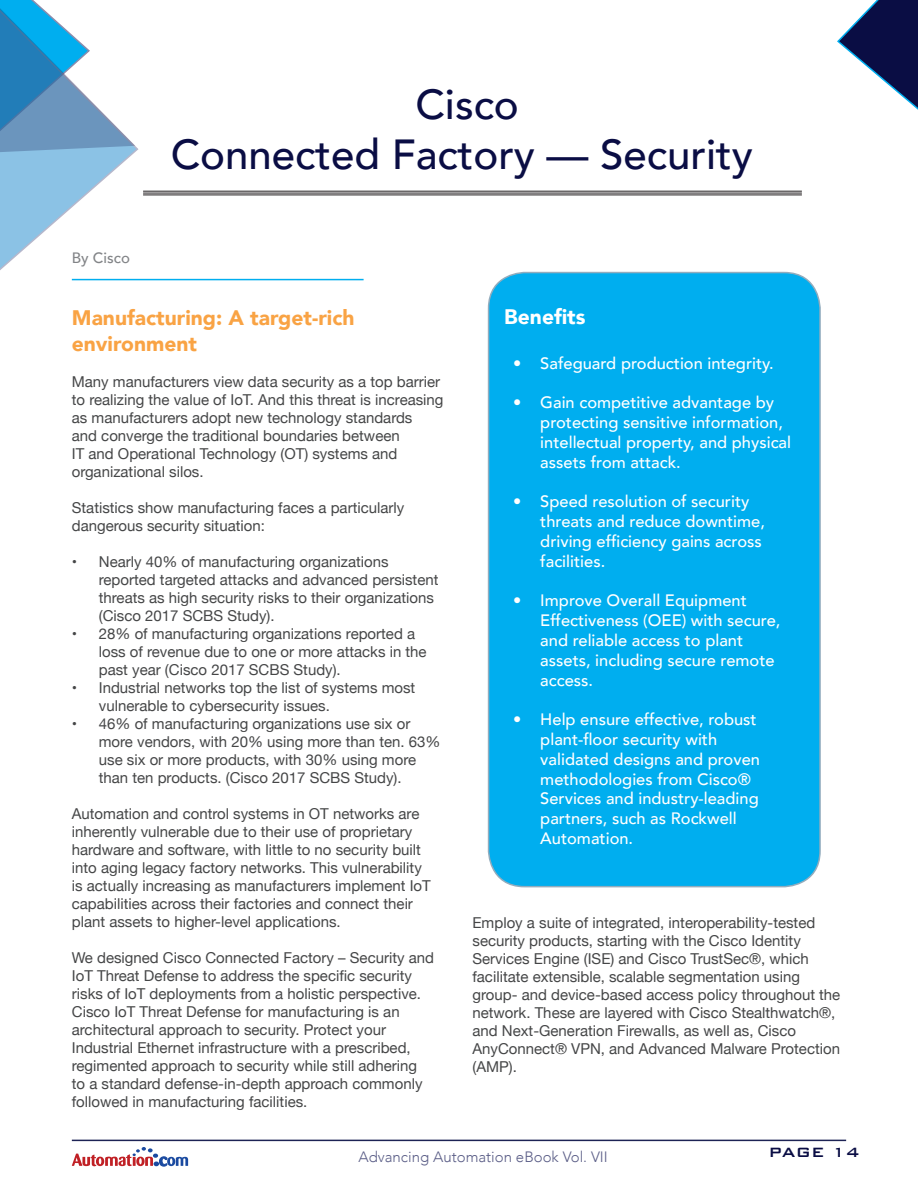
<style>
.page{position:relative;width:918px;height:1188px;background:#fff}
.page>*{position:absolute;margin:0;border:0;box-sizing:border-box;transform-origin:0 0}
.t1{font:500 42px "Avenir";color:#0a0d44}
.t2{font:900 21px/25.2px "Avenir";color:#f9a344}
.t3{font:900 21px "Avenir";color:#fff}
.t4{font:500 18px "Bank Gothic";color:#0a0d44}
.t5{font:500 16.5px/19.8px "Avenir";color:#fff}
.t6{font:15px/18px "Helvetica Neue";color:#454647}
.t7{font:300 15px "Avenir";color:#5b5e87}
.t8{font:500 15px "Avenir";color:#828487}
</style>
<div class="page">
<hr style="left:72px;top:279px;width:292px;height:1px;background:#00aeef">
<svg style="left:72px;top:1147px;width:116px;height:19px"></svg>
<hr style="left:72px;top:1140px;width:774px;height:1px;background:#1d2355">
<svg style="left:0;top:146px;width:140px;height:135px"></svg>
<svg style="left:0;top:0;width:135px;height:258px"></svg>
<hr style="left:143px;top:191px;width:659px;height:1px;background:#231f20">
<hr style="left:143px;top:193px;width:659px;height:1px;background:#231f20">
<hr style="left:143px;top:195px;width:659px;height:1px;background:#231f20">
<div style="left:489px;top:273px;width:331px;height:614px;background:#00aeef;border-radius:36px"></div>
<div style="left:488px;top:272px;width:333px;height:615px;border:2px solid #93acbd;border-radius:36px"></div>
<svg style="left:837px;top:0;width:81px;height:110px"></svg>
<p class="t8" style="left:72px;top:245px;width:60px">By Cisco</p>
<p class="t1" style="left:415px;top:68px;width:105px">Cisco</p>
<p class="t1" style="left:171px;top:118px;width:584px">Connected Factory — Security</p>
<p class="t2" style="left:72px;top:305px;width:284px">Manufacturing: A target-rich environment</p>
<p class="t6" style="left:72px;top:373px;width:373px">Many manufacturers view data security as a top barrier to realizing the value of IoT. And this threat is increasing as manufacturers adopt new technology standards<br>and converge the traditional boundaries between<br>IT and Operational Technology (OT) systems and organizational silos.</p>
<p class="t6" style="left:72px;top:499px;width:334px">Statistics show manufacturing faces a particularly dangerous security situation:</p>
<p class="t6" style="left:99px;top:553px;width:341px;text-indent:-27px">• Nearly 40% of manufacturing organizations reported targeted attacks and advanced persistent threats as high security risks to their organizations (Cisco 2017 SCBS Study).</p>
<p class="t6" style="left:99px;top:625px;width:329px;text-indent:-27px">• 28% of manufacturing organizations reported a loss of revenue due to one or more attacks in the past year (Cisco 2017 SCBS Study).</p>
<p class="t6" style="left:99px;top:679px;width:318px;text-indent:-27px">• Industrial networks top the list of systems most vulnerable to cybersecurity issues.</p>
<p class="t6" style="left:99px;top:715px;width:343px;text-indent:-27px">• 46% of manufacturing organizations use six or more vendors, with 20% using more than ten. 63% use six or more products, with 30% using more than ten products. (Cisco 2017 SCBS Study).</p>
<p class="t6" style="left:72px;top:805px;width:360px">Automation and control systems in OT networks are inherently vulnerable due to their use of proprietary hardware and software, with little to no security built into aging legacy factory networks. This vulnerability is actually increasing as manufacturers implement IoT capabilities across their factories and connect their plant assets to higher-level applications.</p>
<p class="t6" style="left:72px;top:949px;width:364px">We designed Cisco Connected Factory – Security and IoT Threat Defense to address the specific security risks of IoT deployments from a holistic perspective.<br>Cisco IoT Threat Defense for manufacturing is an architectural approach to security. Protect your Industrial Ethernet infrastructure with a prescribed, regimented approach to security while still adhering to a standard defense-in-depth approach commonly followed in manufacturing facilities.</p>
<p class="t3" style="left:504px;top:299px;width:83px">Benefits</p>
<p class="t5" style="left:513px;top:352px;width:262px">• Safeguard production integrity.</p>
<p class="t5" style="left:540px;top:392px;width:252px;text-indent:-27px">• Gain competitive advantage by protecting sensitive information, intellectual property, and physical assets from attack.</p>
<p class="t5" style="left:540px;top:491px;width:226px;text-indent:-27px">• Speed resolution of security threats and reduce downtime, driving efficiency gains across facilities.</p>
<p class="t5" style="left:540px;top:590px;width:242px;text-indent:-27px">• Improve Overall Equipment<br>Effectiveness (OEE) with secure, and reliable access to plant assets, including secure remote access.</p>
<p class="t5" style="left:540px;top:709px;width:221px;text-indent:-27px">• Help ensure effective, robust plant-floor security with validated designs and proven methodologies from Cisco®<br>Services and industry-leading partners, such as Rockwell<br>Automation.</p>
<p class="t6" style="left:472px;top:915px;width:369px">Employ a suite of integrated, interoperability-tested security products, starting with the Cisco Identity Services Engine (ISE) and Cisco TrustSec®, which facilitate extensible, scalable segmentation using group- and device-based access policy throughout the network. These are layered with Cisco Stealthwatch®, and Next-Generation Firewalls, as well as, Cisco AnyConnect® VPN, and Advanced Malware Protection (AMP).</p>
<p class="t7" style="left:358px;top:1148px;width:251px">Advancing Automation eBook Vol. VII</p>
<p class="t4" style="left:769px;top:1139px;width:93px">PAGE 14</p>
</div>
